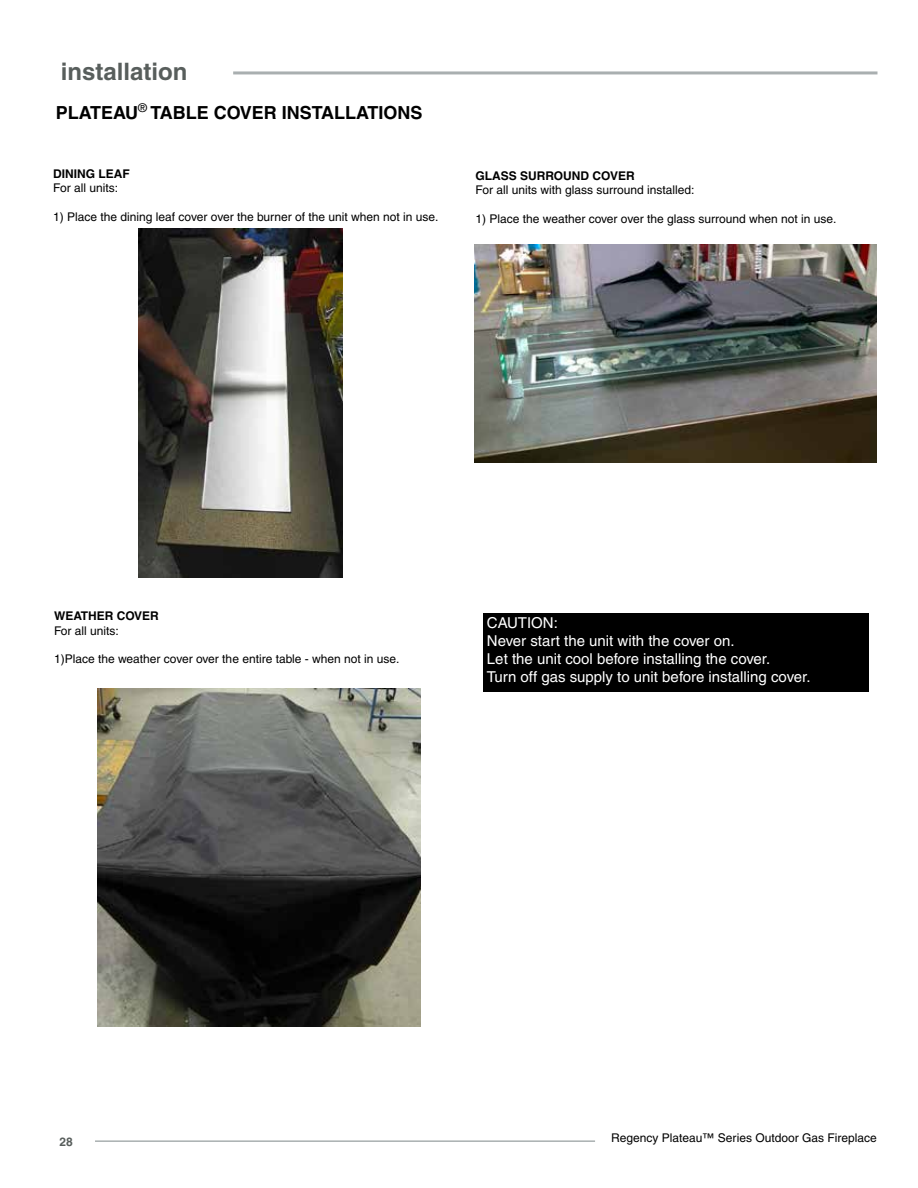
<style>
.page{position:relative;width:918px;height:1188px;background:#fff}
.page>*{position:absolute;margin:0;border:0;box-sizing:border-box;transform-origin:0 0}
.t1{font:700 24px "Helvetica";color:#585e5c}
.t2{font:700 18px "Helvetica";color:#000}
.t3{font:15px/18px "Helvetica";color:#fff}
.t4{font:12px "Helvetica";color:#000}
.t5{font:700 12px "Helvetica";color:#000}
.t6{font:700 12px "Helvetica";color:#585e5c}
</style>
<div class="page">
<hr style="left:95px;top:1140px;width:500px;height:2px;background:#a9afb0">
<hr style="left:233px;top:71px;width:644px;height:3px;background:#a9afb0">
<img style="left:139px;top:229px;width:204px;height:349px">
<img style="left:97px;top:688px;width:324px;height:339px">
<div style="left:484px;top:613px;width:385px;height:78px;background:#000"></div>
<img style="left:474px;top:244px;width:403px;height:219px">
<h1 class="t1" style="left:61px;top:57px;width:128px">installation</h1>
<h2 class="t2" style="left:56px;top:102px;width:368px">PLATEAU<sup>®</sup> TABLE COVER INSTALLATIONS</h2>
<p class="t5" style="left:53px;top:166px;width:78px">DINING LEAF</p>
<p class="t4" style="left:53px;top:181px;width:66px">For all units:</p>
<p class="t4" style="left:53px;top:210px;width:387px">1) Place the dining leaf cover over the burner of the unit when not in use.</p>
<p class="t5" style="left:476px;top:168px;width:161px">GLASS SURROUND COVER</p>
<p class="t4" style="left:476px;top:183px;width:221px">For all units with glass surround installed:</p>
<p class="t4" style="left:476px;top:212px;width:362px">1) Place the weather cover over the glass surround when not in use.</p>
<p class="t5" style="left:54px;top:609px;width:106px">WEATHER COVER</p>
<p class="t4" style="left:54px;top:623px;width:66px">For all units:</p>
<p class="t4" style="left:54px;top:652px;width:347px">1)Place the weather cover over the entire table - when not in use.</p>
<p class="t3" style="left:487px;top:614px;width:325px">CAUTION:<br>Never start the unit with the cover on.<br>Let the unit cool before installing the cover.<br>Turn off gas supply to unit before installing cover.</p>
<p class="t6" style="left:60px;top:1134px;width:15px">28</p>
<p class="t4" style="left:611px;top:1131px;width:267px">Regency Plateau™ Series Outdoor Gas Fireplace</p>
</div>
